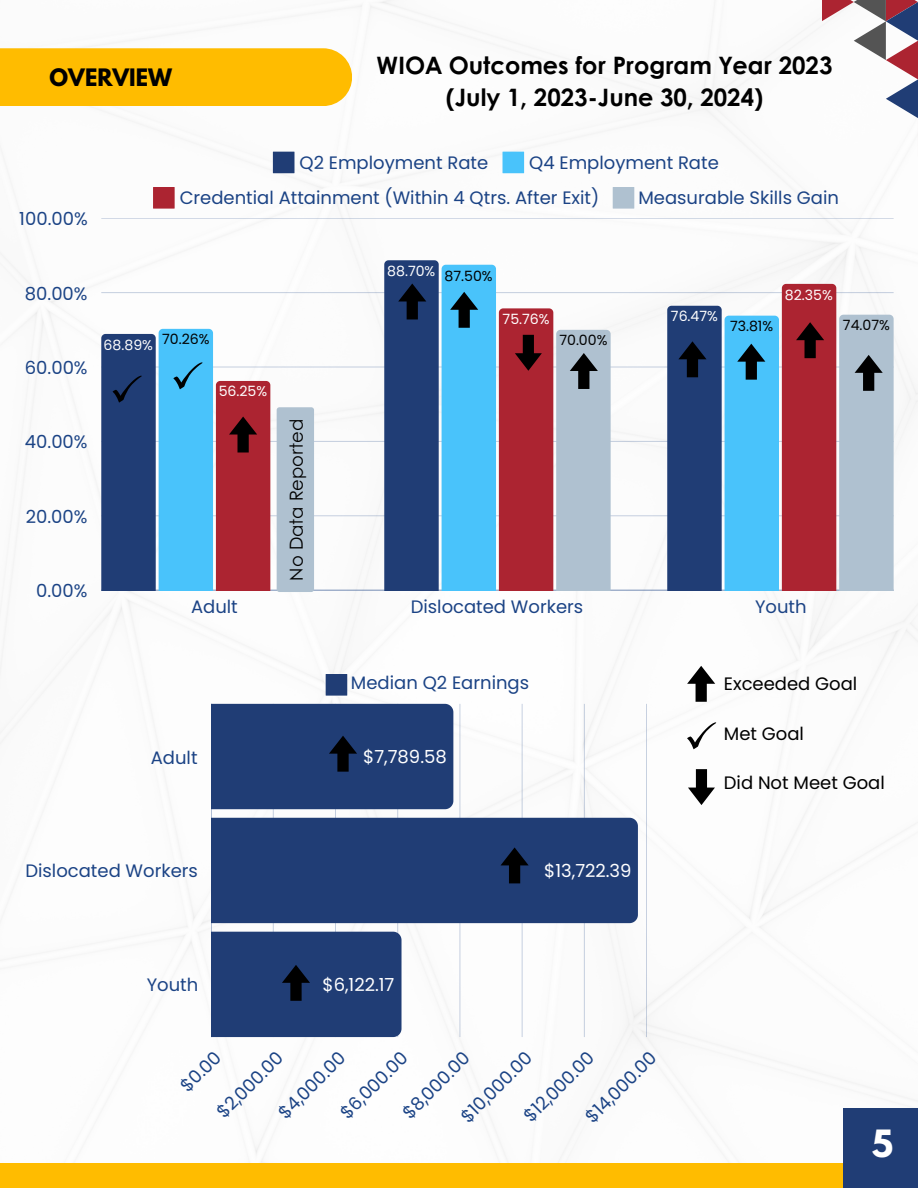
<style>
.page{position:relative;width:918px;height:1188px;background:#fff}
.page>*{position:absolute;margin:0;border:0;box-sizing:border-box;transform-origin:0 0}
.t1{font:700 33.3px "League Spartan";color:#fff}
.t2{font:700 24px/32.7px "Century Gothic";color:#000;text-align:center}
.t3{font:700 21.3px "League Spartan";color:#000}
.t4{font:18px/35.4px "Poppins";color:#1b4385}
.t5{font:18px "Poppins";color:#000}
.t6{font:18px "Poppins";color:#fff}
.t7{font:18px "Century Gothic";color:#000}
.t8{font:14.1px "Poppins";color:#fff}
.t9{font:14.1px "Poppins";color:#000}
.s1{color:#000}
</style>
<div class="page">
<img style="left:0;top:0;width:918px;height:1163px">
<div style="left:0;top:1163px;width:918px;height:25px;background:#ffbc00"></div>
<div style="left:0;top:48px;width:352px;height:58px;background:#ffbc00"></div>
<svg style="left:273px;top:152px;width:21px;height:21px"></svg>
<svg style="left:503px;top:152px;width:21px;height:21px"></svg>
<svg style="left:153px;top:187px;width:22px;height:22px"></svg>
<svg style="left:613px;top:187px;width:21px;height:22px"></svg>
<hr style="left:101px;top:590px;width:793px;height:1px;background:#1b4385;opacity:.6">
<hr style="left:101px;top:516px;width:793px;height:1px;background:#eceef3">
<hr style="left:101px;top:441px;width:793px;height:1px;background:#c8d1df">
<hr style="left:101px;top:367px;width:793px;height:1px;background:#dee3ec">
<hr style="left:101px;top:292px;width:793px;height:1px;background:#cbd4e2">
<hr style="left:101px;top:218px;width:793px;height:1px;background:#d2d9e6">
<svg style="left:326px;top:674px;width:21px;height:22px"></svg>
<hr style="left:211px;top:704px;width:1px;height:333px;background:#1b4385;opacity:.6">
<hr style="left:273px;top:704px;width:1px;height:333px;background:#1b4385;opacity:.25">
<hr style="left:335px;top:704px;width:1px;height:333px;background:#1b4385;opacity:.25">
<hr style="left:397px;top:704px;width:1px;height:333px;background:#1b4385;opacity:.25">
<hr style="left:460px;top:704px;width:1px;height:333px;background:#e4e8ef">
<hr style="left:522px;top:704px;width:1px;height:333px;background:#d9dfea">
<hr style="left:584px;top:704px;width:1px;height:333px;background:#cbd4e2">
<hr style="left:646px;top:704px;width:1px;height:333px;background:#c7d0e0">
<div style="left:211px;top:818px;width:427px;height:105px;background:#203d75"></div>
<div style="left:843px;top:1109px;width:75px;height:79px;background:#203d75"></div>
<svg style="left:101px;top:329px;width:169px;height:261px;background:#66749b"></svg>
<div style="left:277px;top:407px;width:37px;height:185px;background:#afc1d0;border-radius:3px"></div>
<svg style="left:384px;top:260px;width:227px;height:330px;background:#7b86a5"></svg>
<svg style="left:667px;top:284px;width:227px;height:306px;background:#7d819f"></svg>
<svg style="left:687px;top:666px;width:28px;height:36px"></svg>
<svg style="left:687px;top:722px;width:29px;height:27px"></svg>
<svg style="left:688px;top:769px;width:27px;height:36px"></svg>
<div style="left:211px;top:704px;width:242px;height:105px;background:#203d75"></div>
<svg style="left:501px;top:847px;width:28px;height:36px"></svg>
<div style="left:211px;top:932px;width:191px;height:105px;background:#203d75"></div>
<svg style="left:822px;top:0;width:96px;height:157px"></svg>
<h1 class="t3" style="left:50px;top:67px;width:124px">OVERVIEW</h1>
<p class="t2" style="left:376px;top:47px;width:458px">WIOA Outcomes for Program Year 2023 (July 1, 2023-June 30, 2024)</p>
<p class="t4" style="left:19px;top:201px;width:70px">100.00%</p>
<p class="t4" style="left:25px;top:276px;width:64px">80.00%</p>
<p class="t4" style="left:180px;top:145px;width:541px;text-indent:349px">Q4 Employment Rate<br>Credential Attainment (Within 4 Qtrs. After Exit)</p>
<p class="t4" style="left:300px;top:145px;width:190px">Q2 Employment Rate</p>
<p class="t4" style="left:638px;top:180px;width:202px">Measurable Skills Gain</p>
<p class="t8" style="left:387px;top:261px;width:107px">88.70% <span class="s1">87.50%</span></p>
<p class="t8" style="left:785px;top:285px;width:49px">82.35%</p>
<p class="t4" style="left:25px;top:350px;width:64px">60.00%</p>
<p class="t4" style="left:25px;top:424px;width:64px">40.00%</p>
<p class="t4" style="left:26px;top:499px;width:63px">20.00%</p>
<p class="t4" style="left:36px;top:573px;width:53px">0.00%</p>
<p class="t8" style="left:104px;top:335px;width:107px">68.89% <sup>70.26%</sup></p>
<p class="t8" style="left:219px;top:382px;width:50px">56.25%</p>
<p class="t7" style="left:282px;top:581px;width:163px;rotate:-90deg">No Data Reported</p>
<p class="t8" style="left:503px;top:309px;width:48px">75.76%</p>
<p class="t9" style="left:559px;top:330px;width:50px">70.00%</p>
<p class="t8" style="left:671px;top:306px;width:48px">76.47%</p>
<p class="t9" style="left:730px;top:317px;width:45px">73.81%</p>
<p class="t4" style="left:191px;top:589px;width:48px">Adult</p>
<p class="t4" style="left:411px;top:589px;width:174px">Dislocated Workers</p>
<p class="t4" style="left:755px;top:589px;width:53px">Youth</p>
<p class="t9" style="left:843px;top:315px;width:48px">74.07%</p>
<p class="t4" style="left:151px;top:740px;width:48px">Adult</p>
<p class="t4" style="left:351px;top:665px;width:180px">Median Q2 Earnings</p>
<p class="t6" style="left:363px;top:744px;width:85px">$7,789.58</p>
<p class="t5" style="left:724px;top:671px;width:135px">Exceeded Goal</p>
<p class="t5" style="left:724px;top:721px;width:82px">Met Goal</p>
<p class="t5" style="left:724px;top:770px;width:162px">Did Not Meet Goal</p>
<p class="t4" style="left:25px;top:853px;width:174px">Dislocated Workers</p>
<p class="t4" style="left:147px;top:967px;width:53px">Youth</p>
<p class="t6" style="left:322px;top:972px;width:74px">$6,122.17</p>
<p class="t6" style="left:544px;top:858px;width:89px">$13,722.39</p>
<p class="t4" style="left:171px;top:1076px;width:50px;rotate:-45deg">$0.00</p>
<p class="t4" style="left:331px;top:1103px;width:88px;rotate:-45deg">$6,000.00</p>
<p class="t4" style="left:393px;top:1103px;width:88px;rotate:-45deg">$8,000.00</p>
<p class="t4" style="left:576px;top:1107px;width:94px;rotate:-45deg">$14,000.00</p>
<p class="t4" style="left:269px;top:1103px;width:88px;rotate:-45deg">$4,000.00</p>
<p class="t4" style="left:451px;top:1107px;width:94px;rotate:-45deg">$10,000.00</p>
<p class="t4" style="left:514px;top:1106px;width:93px;rotate:-45deg">$12,000.00</p>
<p class="t4" style="left:207px;top:1102px;width:87px;rotate:-45deg">$2,000.00</p>
<h2 class="t1" style="left:872px;top:1127px;width:23px">5</h2>
</div>
